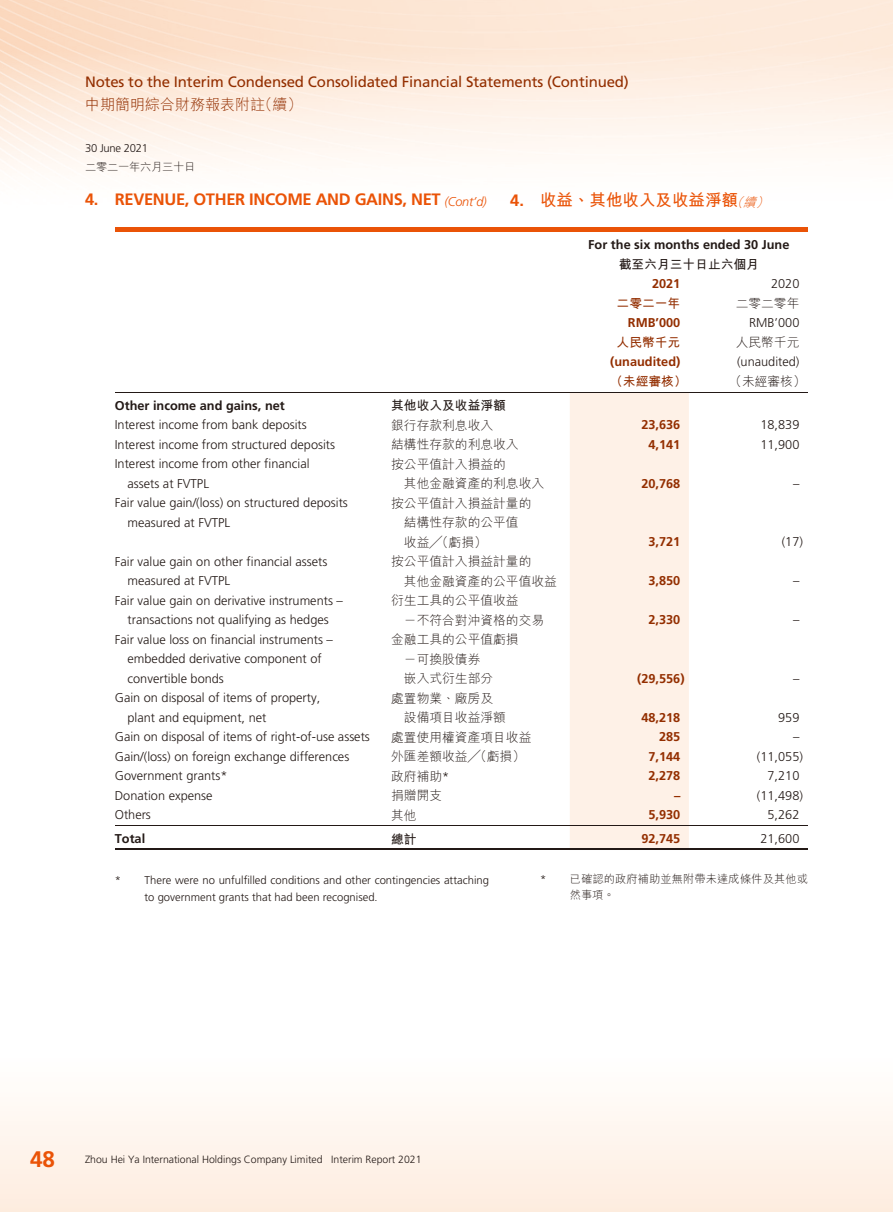
<style>
.page{position:relative;width:893px;height:1212px;background:#fff}
.page>*{position:absolute;margin:0;border:0;box-sizing:border-box;transform-origin:0 0}
.t1{font:700 22.5px "Frutiger LT Std";color:#ea5307}
.t2{font:700 16.5px "Frutiger LT Std";letter-spacing:-.02em;color:#ea5307}
.t3{font:16.5px "M Hei HK Bold E Ten B5 H";color:#ea5307}
.t4{font:15px "Frutiger LT Std";letter-spacing:-.01em;color:#932e00}
.t5{font:15px "M Hei HK Light E Ten B5 H";color:#932e00}
.t6{font:300 12.75px/19.5px "Frutiger LT Std";color:#231916}
.t7{font:12.75px/19.5px "M Hei HK Light E Ten B5 H";color:#231916}
.t8{font:700 12.75px "Frutiger LT Std";color:#932e00}
.t9{font:700 12.75px "Frutiger LT Std";color:#231916}
.t10{font:12.75px "M Hei HK Bold E Ten B5 H";color:#231916}
.t11{font:12.75px "M Hei HK Bold E Ten B5 H";color:#932e00}
.t12{font:300 11.25px/16.5px "Frutiger LT Std";color:#231916}
.t13{font:11.25px/16.5px "M Hei HK Light E Ten B5 H";letter-spacing:.01em;color:#231916}
.t14{font:300 11.25px "Frutiger LT Std";letter-spacing:-.02em;color:#231916}
.t15{font:11.25px "M Hei HK Light E Ten B5 H";letter-spacing:-.02em;color:#231916}
.t16{font:300 10.5px "Frutiger LT Std";color:#231916}
.s1{font-weight:300;font-style:italic;font-size:12.75px}
.s2{font-family:"Frutiger LT Std";font-weight:700}
.s3{font-family:"M Hei HK Light E Ten B5 H";font-style:italic;font-size:12.75px}
.s4{font-family:"Frutiger LT Std";font-weight:300}
</style>
<div class="page">
<div style="left:0;top:1051px;width:893px;height:161px;background:linear-gradient(to bottom,#fff,#fdecdf)"></div>
<div style="left:570px;top:393px;width:119px;height:455px;background:#fef1e7"></div>
<div style="left:115px;top:227px;width:276px;height:5px;background:#ea5307"></div>
<div style="left:391px;top:227px;width:179px;height:5px;background:#ea5307"></div>
<div style="left:570px;top:227px;width:119px;height:5px;background:#ea5307"></div>
<div style="left:689px;top:227px;width:119px;height:5px;background:#ea5307"></div>
<hr style="left:115px;top:392px;width:276px;height:1px;background:#231916">
<hr style="left:391px;top:392px;width:179px;height:1px;background:#231916">
<hr style="left:570px;top:392px;width:119px;height:1px;background:#231916">
<hr style="left:689px;top:392px;width:119px;height:1px;background:#231916">
<hr style="left:115px;top:825px;width:276px;height:1px;background:#231916">
<hr style="left:391px;top:825px;width:179px;height:1px;background:#231916">
<hr style="left:570px;top:825px;width:119px;height:1px;background:#231916">
<hr style="left:689px;top:825px;width:119px;height:1px;background:#231916">
<hr style="left:115px;top:848px;width:276px;height:2px;background:#231916">
<hr style="left:391px;top:848px;width:179px;height:2px;background:#231916">
<hr style="left:570px;top:848px;width:119px;height:2px;background:#231916">
<hr style="left:689px;top:848px;width:119px;height:2px;background:#231916">
<p class="t4" style="left:85px;top:74px;width:545px">Notes to the Interim Condensed Consolidated Financial Statements (Continued)</p>
<p class="t5" style="left:85px;top:99px;width:219px">中期簡明綜合財務報表附註（續）</p>
<p class="t14" style="left:85px;top:143px;width:65px">30 June 2021</p>
<p class="t15" style="left:85px;top:162px;width:112px">二零二一年六月三十日</p>
<p class="t2" style="left:85px;top:191px;width:403px">4. REVENUE, OTHER INCOME AND GAINS, NET <span class="s1">(Cont’d)</span></p>
<p class="t3" style="left:510px;top:194px;width:263px"><span class="s2">4.</span> 收益、其他收入及收益淨額<span class="s3">（續）</span></p>
<p class="t9" style="left:588px;top:239px;width:203px">For the six months ended 30 June</p>
<p class="t10" style="left:619px;top:260px;width:142px">截至六月三十日止六個月</p>
<p class="t8" style="left:652px;top:278px;width:30px">2021</p>
<p class="t6" style="left:771px;top:275px;width:30px">2020</p>
<p class="t11" style="left:617px;top:299px;width:65px">二零二一年</p>
<p class="t7" style="left:736px;top:295px;width:65px">二零二零年</p>
<p class="t8" style="left:628px;top:317px;width:54px">RMB’000</p>
<p class="t6" style="left:749px;top:314px;width:52px">RMB’000</p>
<p class="t11" style="left:617px;top:338px;width:65px">人民幣千元</p>
<p class="t7" style="left:736px;top:334px;width:65px">人民幣千元</p>
<p class="t8" style="left:610px;top:356px;width:72px">(unaudited)</p>
<p class="t6" style="left:737px;top:353px;width:64px">(unaudited)</p>
<p class="t11" style="left:610px;top:377px;width:78px">（未經審核）</p>
<p class="t7" style="left:729px;top:373px;width:78px">（未經審核）</p>
<p class="t9" style="left:115px;top:399px;width:172px">Other income and gains, net</p>
<p class="t10" style="left:391px;top:401px;width:116px">其他收入及收益淨額</p>
<p class="t6" style="left:115px;top:416px;width:193px">Interest income from bank deposits</p>
<p class="t7" style="left:391px;top:417px;width:103px">銀行存款利息收入</p>
<p class="t8" style="left:641px;top:419px;width:40px">23,636</p>
<p class="t6" style="left:760px;top:416px;width:40px">18,839</p>
<p class="t6" style="left:115px;top:435px;width:222px">Interest income from structured deposits</p>
<p class="t7" style="left:391px;top:436px;width:129px">結構性存款的利息收入</p>
<p class="t8" style="left:648px;top:438px;width:33px">4,141</p>
<p class="t6" style="left:760px;top:435px;width:40px">11,900</p>
<p class="t6" style="left:128px;top:455px;width:184px;text-indent:-13px">Interest income from other financial assets at FVTPL</p>
<p class="t7" style="left:404px;top:456px;width:142px;text-indent:-13px">按公平值計入損益的<br>其他金融資產的利息收入</p>
<p class="t8" style="left:641px;top:477px;width:40px">20,768</p>
<p class="t6" style="left:793px;top:474px;width:8px">–</p>
<p class="t6" style="left:128px;top:494px;width:222px;text-indent:-13px">Fair value gain/(loss) on structured deposits measured at FVTPL</p>
<p class="t7" style="left:404px;top:495px;width:129px;text-indent:-13px">按公平值計入損益計量的結構性存款的公平值收益╱（虧損）</p>
<p class="t6" style="left:128px;top:552px;width:201px;text-indent:-13px">Fair value gain on other financial assets measured at FVTPL</p>
<p class="t7" style="left:404px;top:553px;width:154px;text-indent:-13px">按公平值計入損益計量的<br>其他金融資產的公平值收益</p>
<p class="t6" style="left:115px;top:591px;width:230px;text-align:center">Fair value gain on derivative instruments – transactions not qualifying as hedges</p>
<p class="t7" style="left:404px;top:592px;width:142px;text-indent:-13px">衍生工具的公平值收益<br>－不符合對沖資格的交易</p>
<p class="t6" style="left:128px;top:630px;width:207px;text-indent:-13px">Fair value loss on financial instruments – embedded derivative component of convertible bonds</p>
<p class="t7" style="left:404px;top:631px;width:116px;text-indent:-13px">金融工具的公平值虧損－可換股債券<br>嵌入式衍生部分</p>
<p class="t6" style="left:128px;top:689px;width:194px;text-indent:-13px">Gain on disposal of items of property, plant and equipment, net</p>
<p class="t7" style="left:404px;top:690px;width:103px;text-indent:-13px">處置物業、廠房及設備項目收益淨額</p>
<p class="t8" style="left:648px;top:536px;width:33px">3,721</p>
<p class="t6" style="left:782px;top:533px;width:23px">(17)</p>
<p class="t8" style="left:648px;top:575px;width:33px">3,850</p>
<p class="t6" style="left:793px;top:572px;width:8px">–</p>
<p class="t8" style="left:648px;top:614px;width:33px">2,330</p>
<p class="t6" style="left:793px;top:611px;width:8px">–</p>
<p class="t8" style="left:637px;top:672px;width:49px">(29,556)</p>
<p class="t6" style="left:793px;top:669px;width:8px">–</p>
<p class="t8" style="left:641px;top:711px;width:40px">48,218</p>
<p class="t6" style="left:778px;top:708px;width:23px">959</p>
<p class="t6" style="left:115px;top:728px;width:257px">Gain on disposal of items of right-of-use assets</p>
<p class="t7" style="left:391px;top:729px;width:142px">處置使用權資產項目收益</p>
<p class="t8" style="left:659px;top:731px;width:23px">285</p>
<p class="t6" style="left:793px;top:728px;width:8px">–</p>
<p class="t6" style="left:115px;top:747px;width:236px">Gain/(loss) on foreign exchange differences</p>
<p class="t7" style="left:391px;top:748px;width:135px">外匯差額收益╱（虧損）</p>
<p class="t8" style="left:648px;top:750px;width:33px">7,144</p>
<p class="t6" style="left:757px;top:747px;width:48px">(11,055)</p>
<p class="t6" style="left:115px;top:767px;width:114px">Government grants*</p>
<p class="t7" style="left:391px;top:768px;width:60px">政府補助<span class="s4">*</span></p>
<p class="t8" style="left:648px;top:770px;width:33px">2,278</p>
<p class="t6" style="left:767px;top:767px;width:33px">7,210</p>
<p class="t6" style="left:115px;top:786px;width:99px">Donation expense</p>
<p class="t7" style="left:391px;top:787px;width:52px">捐贈開支</p>
<p class="t8" style="left:674px;top:789px;width:8px">–</p>
<p class="t6" style="left:757px;top:786px;width:48px">(11,498)</p>
<p class="t6" style="left:115px;top:806px;width:38px">Others</p>
<p class="t7" style="left:391px;top:807px;width:27px">其他</p>
<p class="t8" style="left:648px;top:809px;width:33px">5,930</p>
<p class="t6" style="left:767px;top:806px;width:33px">5,262</p>
<p class="t9" style="left:115px;top:833px;width:32px">Total</p>
<p class="t10" style="left:391px;top:834px;width:27px">總計</p>
<p class="t8" style="left:641px;top:833px;width:40px">92,745</p>
<p class="t6" style="left:760px;top:830px;width:40px">21,600</p>
<p class="t12" style="left:145px;top:872px;width:346px;text-indent:-30px">* There were no unfulfilled conditions and other contingencies attaching to government grants that had been recognised.</p>
<p class="t13" style="left:570px;top:872px;width:240px;text-indent:-30px"><span class="s4">*</span> 已確認的政府補助並無附帶未達成條件及其他或然事項。</p>
<h1 class="t1" style="left:30px;top:1148px;width:27px">48</h1>
<p class="t16" style="left:85px;top:1154px;width:338px">Zhou Hei Ya International Holdings Company Limited Interim Report 2021</p>
</div>
